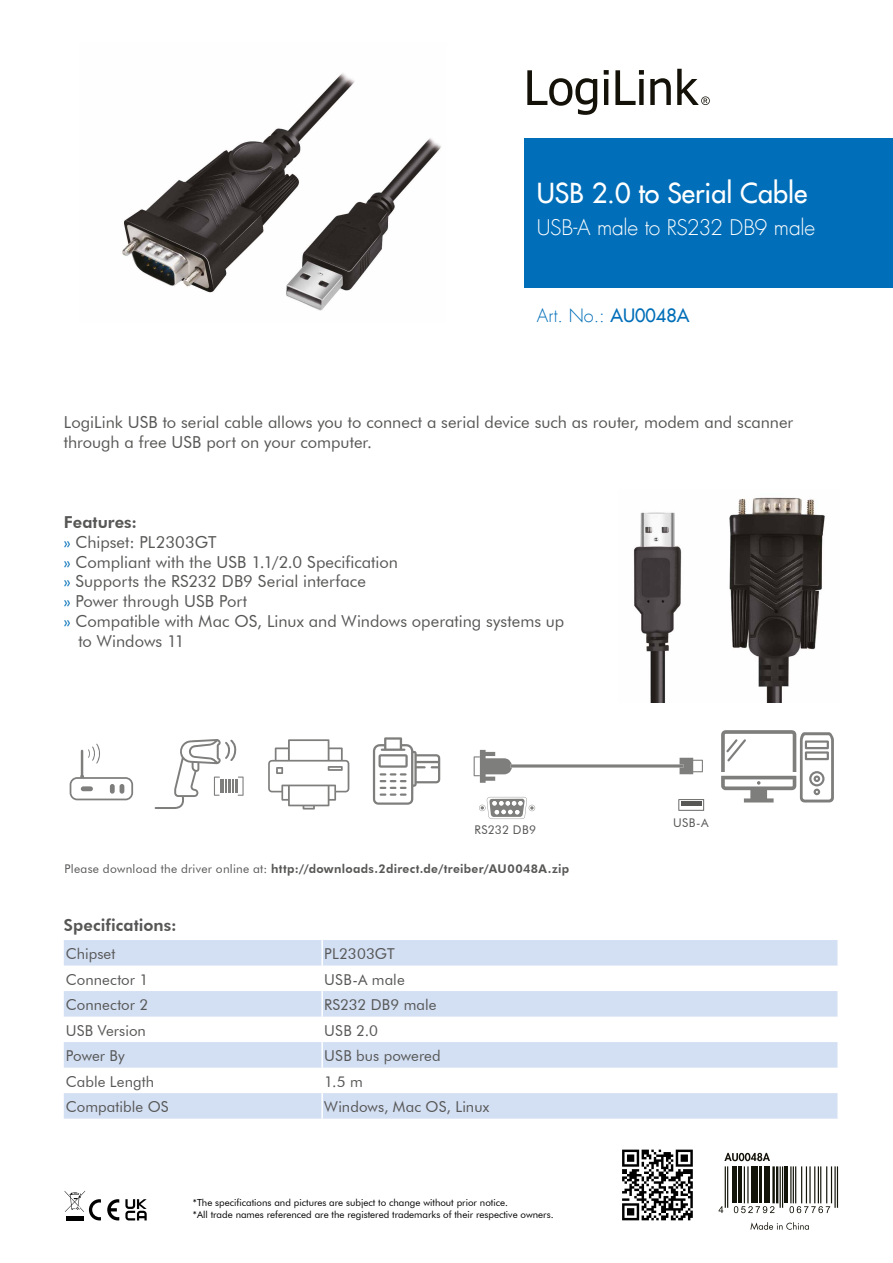
<style>
.page{position:relative;width:893px;height:1263px;background:#fff}
.page>*{position:absolute;margin:0;border:0;box-sizing:border-box;transform-origin:0 0}
.t1{font:27px "Futura LT";color:#fff}
.t2{font:300 21px "Futura LT";letter-spacing:-.02em;color:#fff}
.t3{font:300 18px "Futura LT";color:#006eb8}
.t4{font:16.5px/19.8px "Futura BT";color:#575756}
.t5{font:800 16.5px "Futura BT";letter-spacing:.005em;color:#575756}
.t6{font:15px "Futura BT";letter-spacing:.005em;color:#575756}
.t7{font:800 12px "Futura BT";letter-spacing:.03em;color:#575756}
.t8{font:12px "Futura BT";letter-spacing:.025em;color:#575756}
.t9{font:9.75px/11.7px "Futura BT";color:#000}
.s1{font-weight:400}
.s2{color:#006eb8}
</style>
<div class="page">
<svg style="left:65px;top:1191px;width:36px;height:29px"></svg>
<svg style="left:107px;top:1199px;width:12px;height:21px"></svg>
<svg style="left:125px;top:1199px;width:22px;height:21px"></svg>
<svg style="left:622px;top:1149px;width:71px;height:71px"></svg>
<div style="left:524px;top:138px;width:369px;height:150px;background:#006eb8"></div>
<img style="left:122px;top:73px;width:319px;height:238px">
<img style="left:633px;top:497px;width:192px;height:206px">
<svg style="left:724px;top:1153px;width:46px;height:8px"></svg>
<svg style="left:750px;top:1222px;width:59px;height:8px"></svg>
<svg style="left:718px;top:1206px;width:5px;height:7px"></svg>
<svg style="left:734px;top:1206px;width:40px;height:7px"></svg>
<svg style="left:789px;top:1206px;width:41px;height:7px"></svg>
<hr style="left:727px;top:1166px;width:1px;height:42px;background:#121309">
<hr style="left:725px;top:1166px;width:1px;height:42px;background:#121309">
<hr style="left:732px;top:1166px;width:2px;height:37px;background:#121309">
<hr style="left:735px;top:1166px;width:2px;height:37px;background:#121309">
<hr style="left:738px;top:1166px;width:3px;height:37px;background:#121309">
<hr style="left:747px;top:1166px;width:1px;height:37px;background:#121309">
<hr style="left:744px;top:1166px;width:1px;height:37px;background:#121309">
<hr style="left:751px;top:1166px;width:2px;height:37px;background:#121309">
<hr style="left:754px;top:1166px;width:4px;height:37px;background:#121309">
<hr style="left:759px;top:1166px;width:3px;height:37px;background:#121309">
<hr style="left:764px;top:1166px;width:1px;height:37px;background:#121309">
<hr style="left:766px;top:1166px;width:4px;height:37px;background:#121309">
<hr style="left:776px;top:1166px;width:2px;height:37px;background:#121309">
<hr style="left:772px;top:1166px;width:3px;height:37px;background:#121309">
<hr style="left:782px;top:1166px;width:1px;height:42px;background:#121309">
<hr style="left:780px;top:1166px;width:1px;height:42px;background:#121309">
<hr style="left:784px;top:1166px;width:4px;height:37px;background:#121309">
<hr style="left:837px;top:1166px;width:1px;height:42px;background:#121309">
<hr style="left:834px;top:1166px;width:2px;height:42px;background:#121309">
<hr style="left:831px;top:1166px;width:1px;height:37px;background:#121309">
<hr style="left:826px;top:1166px;width:1px;height:37px;background:#121309">
<hr style="left:820px;top:1166px;width:1px;height:37px;background:#121309">
<hr style="left:818px;top:1166px;width:1px;height:37px;background:#121309">
<hr style="left:814px;top:1166px;width:1px;height:37px;background:#121309">
<hr style="left:809px;top:1166px;width:2px;height:37px;background:#121309">
<hr style="left:806px;top:1166px;width:1px;height:37px;background:#121309">
<hr style="left:801px;top:1166px;width:1px;height:37px;background:#121309">
<hr style="left:795px;top:1166px;width:1px;height:37px;background:#121309">
<hr style="left:793px;top:1166px;width:1px;height:37px;background:#121309">
<hr style="left:790px;top:1166px;width:1px;height:37px;background:#121309">
<svg style="left:527px;top:69px;width:183px;height:46px"></svg>
<svg style="left:64px;top:940px;width:773px;height:179px;fill:#d3dff3"></svg>
<hr style="left:321px;top:940px;width:2px;height:25px;background:#fff">
<hr style="left:321px;top:965px;width:2px;height:26px;background:#fff">
<hr style="left:321px;top:991px;width:2px;height:25px;background:#fff">
<hr style="left:321px;top:1016px;width:2px;height:26px;background:#fff">
<hr style="left:321px;top:1042px;width:2px;height:25px;background:#fff">
<hr style="left:321px;top:1067px;width:2px;height:26px;background:#fff">
<hr style="left:321px;top:1093px;width:2px;height:26px;background:#fff">
<svg style="left:155px;top:739px;width:89px;height:70px"></svg>
<hr style="left:228px;top:779px;width:3px;height:14px;background:#7e7e7d">
<hr style="left:235px;top:779px;width:3px;height:14px;background:#7e7e7d">
<svg style="left:373px;top:737px;width:67px;height:68px"></svg>
<svg style="left:268px;top:739px;width:81px;height:70px"></svg>
<svg style="left:96px;top:743px;width:5px;height:21px"></svg>
<svg style="left:70px;top:749px;width:63px;height:51px"></svg>
<svg style="left:721px;top:730px;width:113px;height:72px"></svg>
<svg style="left:474px;top:750px;width:229px;height:33px"></svg>
<svg style="left:479px;top:797px;width:56px;height:22px"></svg>
<svg style="left:678px;top:799px;width:26px;height:12px"></svg>
<div style="left:681px;top:801px;width:20px;height:5px;background:#575756"></div>
<h1 class="t1" style="left:537px;top:176px;width:272px">USB 2.0 to Serial Cable</h1>
<p class="t2" style="left:537px;top:214px;width:280px">USB-A male to RS232 DB9 male</p>
<p class="t3" style="left:537px;top:305px;width:154px">Art. No.: <span class="s1">AU0048A</span></p>
<p class="t4" style="left:64px;top:412px;width:731px">LogiLink USB to serial cable allows you to connect a serial device such as router, modem and scanner through a free USB port on your computer.</p>
<p class="t5" style="left:64px;top:512px;width:75px">Features:</p>
<p class="t4" style="left:64px;top:532px;width:154px"><span class="s2">»</span> Chipset: PL2303GT</p>
<p class="t4" style="left:64px;top:552px;width:336px"><span class="s2">»</span> Compliant with the USB 1.1/2.0 Specification</p>
<p class="t4" style="left:64px;top:571px;width:304px"><span class="s2">»</span> Supports the RS232 DB9 Serial interface</p>
<p class="t4" style="left:64px;top:591px;width:185px"><span class="s2">»</span> Power through USB Port</p>
<p class="t4" style="left:64px;top:611px;width:502px"><span class="s2">»</span> Compatible with Mac OS, Linux and Windows operating systems up</p>
<p class="t4" style="left:78px;top:631px;width:108px">to Windows 11</p>
<p class="t8" style="left:474px;top:823px;width:63px">RS232 DB9</p>
<p class="t7" style="left:64px;top:861px;width:506px"><span class="s1">Please download the driver online at:</span> http://downloads.2direct.de/treiber/AU0048A.zip</p>
<p class="t5" style="left:64px;top:915px;width:114px">Specifications:</p>
<p class="t6" style="left:66px;top:945px;width:51px">Chipset</p>
<p class="t6" style="left:324px;top:945px;width:72px">PL2303GT</p>
<p class="t6" style="left:66px;top:970px;width:84px">Connector 1</p>
<p class="t6" style="left:324px;top:970px;width:82px">USB-A male</p>
<p class="t6" style="left:66px;top:996px;width:84px">Connector 2</p>
<p class="t6" style="left:324px;top:996px;width:114px">RS232 DB9 male</p>
<p class="t6" style="left:66px;top:1021px;width:82px">USB Version</p>
<p class="t6" style="left:324px;top:1021px;width:55px">USB 2.0</p>
<p class="t6" style="left:66px;top:1047px;width:60px">Power By</p>
<p class="t6" style="left:324px;top:1047px;width:118px">USB bus powered</p>
<p class="t6" style="left:66px;top:1072px;width:90px">Cable Length</p>
<p class="t6" style="left:324px;top:1072px;width:40px">1.5 m</p>
<p class="t6" style="left:66px;top:1098px;width:104px">Compatible OS</p>
<p class="t6" style="left:324px;top:1098px;width:166px">Windows, Mac OS, Linux</p>
<p class="t9" style="left:193px;top:1196px;width:362px">*The specifications and pictures are subject to change without prior notice.<br>*All trade names referenced are the registered trademarks of their respective owners.</p>
<p class="t8" style="left:673px;top:815px;width:37px">USB-A</p>
</div>
